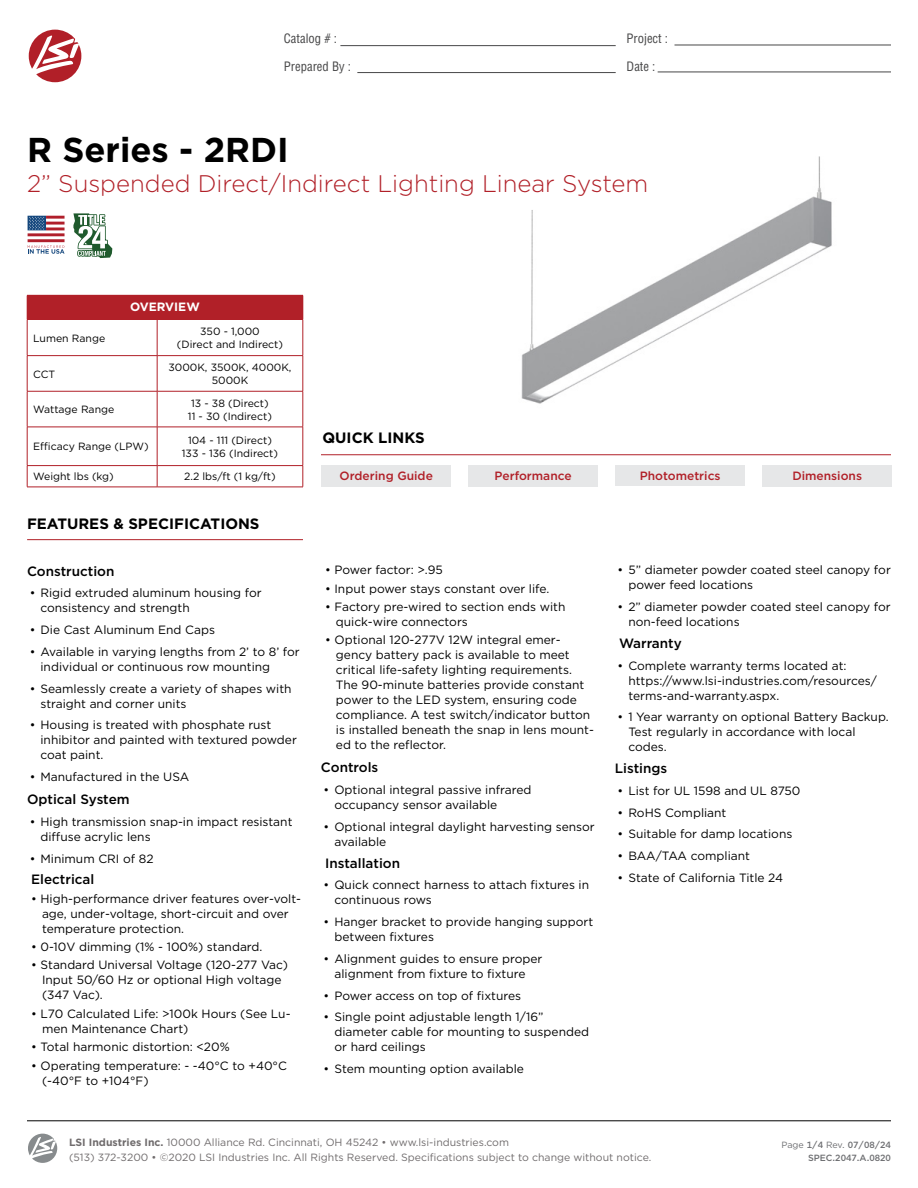
<style>
.page{position:relative;width:918px;height:1188px;background:#fff}
.page>*{position:absolute;margin:0;border:0;box-sizing:border-box;transform-origin:0 0}
.t1{font:700 34.5px "Gotham";color:#000}
.t2{font:300 24px "Gotham";color:#b12028}
.t3{font:700 15px "Gotham";color:#000}
.t4{font:500 13.5px "Gotham";color:#000}
.t5{font:condensed 12.6px "Helvetica";color:#474748}
.t6{font:12px/15px "Gotham";color:#000}
.t7{font:500 12px "Gotham";color:#b12028}
.t8{font:700 12px "Gotham";color:#fff}
.t9{font:10.5px/12.6px "Gotham";color:#000;text-align:center}
.t10{font:10.5px/15px "Gotham";color:#706c6d}
.t11{font:500 9px/13.5px "Gotham";color:#6d6e71;text-align:right}
.s1{font-weight:700}
.s2{font-weight:400}
</style>
<div class="page">
<hr style="left:340px;top:45px;width:276px;height:1px;background:#474748">
<hr style="left:675px;top:45px;width:216px;height:1px;background:#474748">
<hr style="left:658px;top:72px;width:233px;height:1px;background:#474748">
<hr style="left:357px;top:72px;width:259px;height:1px;background:#474748">
<div style="left:29px;top:30px;width:52px;height:52px;background:#b11f28;border-radius:50%"></div>
<svg style="left:31px;top:35px;width:49px;height:40px"></svg>
<svg style="left:28px;top:1134px;width:29px;height:29px"></svg>
<hr style="left:27px;top:1121px;width:864px;height:1px;background:#000">
<svg style="left:28px;top:245px;width:37px;height:9px"></svg>
<svg style="left:28px;top:230px;width:37px;height:7px"></svg>
<div style="left:28px;top:216px;width:18px;height:14px;background:#14477d"></div>
<hr style="left:28px;top:239px;width:37px;height:3px;background:#b01f2b">
<hr style="left:28px;top:233px;width:37px;height:3px;background:#b01f2b">
<hr style="left:46px;top:216px;width:19px;height:3px;background:#b01f2b">
<svg style="left:29px;top:217px;width:36px;height:13px"></svg>
<hr style="left:27px;top:539px;width:276px;height:1px;background:#b12028">
<div style="left:27px;top:295px;width:276px;height:24px;background:#b12028"></div>
<svg style="left:303px;top:296px;width:1px;height:23px"></svg>
<hr style="left:27px;top:319px;width:130px;height:1px;background:#b12028">
<hr style="left:27px;top:320px;width:1px;height:35px;background:#b12028">
<hr style="left:157px;top:319px;width:146px;height:1px;background:#b12028">
<hr style="left:157px;top:320px;width:1px;height:35px;background:#b12028">
<hr style="left:303px;top:320px;width:1px;height:35px;background:#b12028">
<hr style="left:27px;top:355px;width:130px;height:1px;background:#b12028">
<hr style="left:27px;top:356px;width:1px;height:35px;background:#b12028">
<hr style="left:157px;top:355px;width:146px;height:1px;background:#b12028">
<hr style="left:157px;top:356px;width:1px;height:35px;background:#b12028">
<hr style="left:303px;top:356px;width:1px;height:35px;background:#b12028">
<hr style="left:27px;top:391px;width:130px;height:1px;background:#b12028">
<hr style="left:27px;top:391px;width:1px;height:36px;background:#b12028">
<hr style="left:157px;top:391px;width:146px;height:1px;background:#b12028">
<hr style="left:157px;top:391px;width:1px;height:36px;background:#b12028">
<hr style="left:303px;top:391px;width:1px;height:36px;background:#b12028">
<hr style="left:27px;top:427px;width:130px;height:1px;background:#b12028">
<hr style="left:27px;top:427px;width:1px;height:38px;background:#b12028">
<hr style="left:157px;top:427px;width:146px;height:1px;background:#b12028">
<hr style="left:157px;top:427px;width:1px;height:38px;background:#b12028">
<hr style="left:303px;top:427px;width:1px;height:38px;background:#b12028">
<hr style="left:27px;top:465px;width:130px;height:1px;background:#b12028">
<svg style="left:27px;top:466px;width:1px;height:21px"></svg>
<hr style="left:157px;top:465px;width:146px;height:1px;background:#b12028">
<svg style="left:157px;top:466px;width:1px;height:21px"></svg>
<svg style="left:303px;top:466px;width:1px;height:21px"></svg>
<hr style="left:27px;top:487px;width:130px;height:1px;background:#b12028">
<hr style="left:157px;top:487px;width:146px;height:1px;background:#b12028">
<div style="left:322px;top:466px;width:129px;height:21px;background:#e6e7e8"></div>
<div style="left:469px;top:466px;width:129px;height:21px;background:#e6e7e8"></div>
<div style="left:763px;top:466px;width:129px;height:21px;background:#e6e7e8"></div>
<div style="left:616px;top:466px;width:129px;height:20px;background:#e6e7e8"></div>
<hr style="left:321px;top:454px;width:570px;height:1px;background:#b12028">
<svg style="left:73px;top:213px;width:39px;height:45px"></svg>
<img style="left:521px;top:156px;width:311px;height:248px">
<p class="t5" style="left:284px;top:31px;width:55px">Catalog # :</p>
<p class="t5" style="left:627px;top:31px;width:43px">Project :</p>
<p class="t5" style="left:284px;top:59px;width:69px">Prepared By :</p>
<p class="t5" style="left:627px;top:59px;width:30px">Date :</p>
<h1 class="t1" style="left:27px;top:127px;width:263px">R Series - 2RDI</h1>
<h2 class="t2" style="left:27px;top:168px;width:623px">2” Suspended Direct/Indirect Lighting Linear System</h2>
<p class="t8" style="left:130px;top:299px;width:71px">OVERVIEW</p>
<p class="t9" style="left:33px;top:331px;width:74px">Lumen Range</p>
<p class="t9" style="left:177px;top:325px;width:108px">350 - 1,000<br>(Direct and Indirect)</p>
<p class="t9" style="left:33px;top:367px;width:24px">CCT</p>
<p class="t9" style="left:168px;top:361px;width:125px">3000K, 3500K, 4000K,<br>5000K</p>
<p class="t9" style="left:33px;top:403px;width:83px">Wattage Range</p>
<p class="t9" style="left:188px;top:397px;width:86px">13 - 38 (Direct)<br>11 - 30 (Indirect)</p>
<p class="t9" style="left:33px;top:440px;width:117px">Efficacy Range (LPW)</p>
<p class="t9" style="left:182px;top:434px;width:98px">104 - 111 (Direct)<br>133 - 136 (Indirect)</p>
<p class="t9" style="left:33px;top:470px;width:82px">Weight lbs (kg)</p>
<p class="t9" style="left:184px;top:470px;width:93px">2.2 lbs/ft (1 kg/ft)</p>
<p class="t3" style="left:27px;top:513px;width:234px">FEATURES &amp; SPECIFICATIONS</p>
<p class="t4" style="left:27px;top:562px;width:89px">Construction</p>
<p class="t6" style="left:40px;top:585px;width:223px;text-indent:-11px">• Rigid extruded aluminum housing for consistency and strength</p>
<p class="t6" style="left:30px;top:622px;width:187px">• Die Cast Aluminum End Caps</p>
<p class="t6" style="left:40px;top:644px;width:261px;text-indent:-11px">• Available in varying lengths from 2’ to 8’ for individual or continuous row mounting</p>
<p class="t6" style="left:40px;top:681px;width:253px;text-indent:-11px">• Seamlessly create a variety of shapes with straight and corner units</p>
<p class="t6" style="left:40px;top:717px;width:258px;text-indent:-11px">• Housing is treated with phosphate rust inhibitor and painted with textured powder coat paint.</p>
<p class="t6" style="left:30px;top:769px;width:161px">• Manufactured in the USA</p>
<p class="t4" style="left:27px;top:790px;width:104px">Optical System</p>
<p class="t6" style="left:40px;top:814px;width:254px;text-indent:-11px">• High transmission snap-in impact resistant diffuse acrylic lens</p>
<p class="t6" style="left:30px;top:851px;width:125px">• Minimum CRI of 82</p>
<p class="t4" style="left:31px;top:871px;width:65px">Electrical</p>
<p class="t6" style="left:42px;top:891px;width:261px;text-indent:-11px">• High-performance driver features over-volt&shy;age, under-voltage, short-circuit and over temperature protection.</p>
<p class="t6" style="left:31px;top:939px;width:233px">• 0-10V dimming (1% - 100%) standard.</p>
<p class="t6" style="left:42px;top:957px;width:248px;text-indent:-11px">• Standard Universal Voltage (120-277 Vac)<br>Input 50/60 Hz or optional High voltage (347 Vac).</p>
<p class="t6" style="left:42px;top:1006px;width:250px;text-indent:-11px">• L70 Calculated Life: &gt;100k Hours (See Lu&shy;men Maintenance Chart)</p>
<p class="t6" style="left:31px;top:1039px;width:200px">• Total harmonic distortion: &lt;20%</p>
<p class="t6" style="left:42px;top:1058px;width:247px;text-indent:-11px">• Operating temperature: - -40°C to +40°C (-40°F to +104°F)</p>
<p class="t3" style="left:323px;top:428px;width:104px">QUICK LINKS</p>
<p class="t7" style="left:340px;top:468px;width:95px">Ordering Guide</p>
<p class="t7" style="left:495px;top:468px;width:79px">Performance</p>
<p class="t7" style="left:640px;top:468px;width:82px">Photometrics</p>
<p class="t7" style="left:792px;top:468px;width:71px">Dimensions</p>
<p class="t6" style="left:325px;top:562px;width:119px">• Power factor: &gt;.95</p>
<p class="t6" style="left:325px;top:581px;width:226px">• Input power stays constant over life.</p>
<p class="t6" style="left:336px;top:599px;width:231px;text-indent:-11px">• Factory pre-wired to section ends with quick-wire connectors</p>
<p class="t6" style="left:336px;top:632px;width:260px;text-indent:-11px">• Optional 120-277V 12W integral emer&shy;gency battery pack is available to meet critical life-safety lighting requirements.<br>The 90-minute batteries provide constant power to the LED system, ensuring code compliance. A test switch/indicator button is installed beneath the snap in lens mount&shy;ed to the reflector.</p>
<p class="t4" style="left:321px;top:759px;width:59px">Controls</p>
<p class="t6" style="left:334px;top:782px;width:198px;text-indent:-11px">• Optional integral passive infrared occupancy sensor available</p>
<p class="t6" style="left:334px;top:819px;width:262px;text-indent:-11px">• Optional integral daylight harvesting sensor available</p>
<p class="t4" style="left:325px;top:854px;width:76px">Installation</p>
<p class="t6" style="left:334px;top:877px;width:256px;text-indent:-11px">• Quick connect harness to attach fixtures in continuous rows</p>
<p class="t6" style="left:334px;top:914px;width:260px;text-indent:-11px">• Hanger bracket to provide hanging support between fixtures</p>
<p class="t6" style="left:324px;top:951px;width:220px;text-align:center">• Alignment guides to ensure proper alignment from fixture to fixture</p>
<p class="t6" style="left:324px;top:988px;width:199px">• Power access on top of fixtures</p>
<p class="t6" style="left:334px;top:1009px;width:256px;text-indent:-11px">• Single point adjustable length 1/16” diameter cable for mounting to suspended or hard ceilings</p>
<p class="t6" style="left:324px;top:1061px;width:202px">• Stem mounting option available</p>
<p class="t6" style="left:628px;top:562px;width:264px;text-indent:-11px">• 5” diameter powder coated steel canopy for power feed locations</p>
<p class="t6" style="left:628px;top:599px;width:264px;text-indent:-11px">• 2” diameter powder coated steel canopy for non-feed locations</p>
<p class="t4" style="left:619px;top:634px;width:64px">Warranty</p>
<p class="t6" style="left:628px;top:658px;width:250px;text-indent:-11px">• Complete warranty terms located at: https://www.lsi-industries.com/resources/ terms-and-warranty.aspx.</p>
<p class="t6" style="left:628px;top:709px;width:262px;text-indent:-11px">• 1 Year warranty on optional Battery Backup.<br>Test regularly in accordance with local codes.</p>
<p class="t4" style="left:615px;top:760px;width:54px">Listings</p>
<p class="t6" style="left:618px;top:783px;width:184px">• List for UL 1598 and UL 8750</p>
<p class="t6" style="left:618px;top:805px;width:110px">• RoHS Compliant</p>
<p class="t6" style="left:618px;top:826px;width:176px">• Suitable for damp locations</p>
<p class="t6" style="left:618px;top:848px;width:134px">• BAA/TAA compliant</p>
<p class="t6" style="left:618px;top:870px;width:167px">• State of California Title 24</p>
<p class="t10" style="left:69px;top:1135px;width:584px"><span class="s1">LSI Industries Inc.</span> 10000 Alliance Rd. Cincinnati, OH 45242 • www.lsi-industries.com<br>(513) 372-3200 • ©2020 LSI Industries Inc. All Rights Reserved. Specifications subject to change without notice.</p>
<p class="t11" style="left:782px;top:1137px;width:111px"><span class="s2">Page</span> 1/4 <span class="s2">Rev.</span> 07/08/24<br>SPEC.2047.A.0820</p>
</div>
